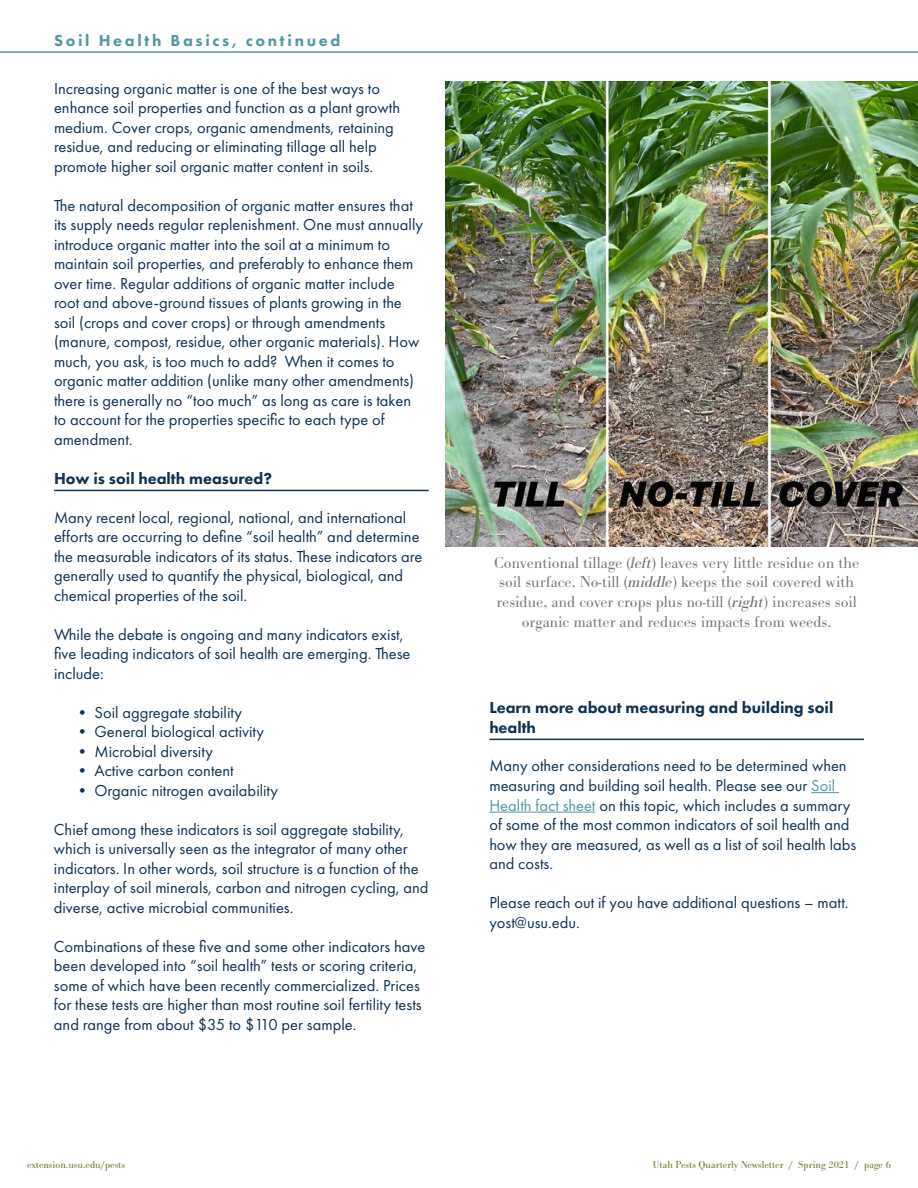
<style>
.page{position:relative;width:918px;height:1188px;background:#fff}
.page>*{position:absolute;margin:0;border:0;box-sizing:border-box;transform-origin:0 0}
.t1{font:16.5px/19.5px "Futura PT";color:#103253}
.t2{font:300 16.5px/19.8px "Bodoni URW";color:#79776e;text-align:center}
.t3{font:800 16.5px/19.5px "Futura PT";color:#103253}
.t4{font:800 16.5px "Futura PT";letter-spacing:.16em;color:#5398a1}
.t5{font:10.5px "Bodoni URW";color:#6f7f35}
.s1{font-weight:400;font-style:italic}
.s2{color:#5398a1}
</style>
<div class="page">
<hr style="left:0;top:51px;width:918px;height:2px;background:#5398a1">
<hr style="left:54px;top:490px;width:375px;height:1px;background:#103253">
<svg style="left:811px;top:792px;width:28px;height:1px"></svg>
<hr style="left:489px;top:812px;width:107px;height:1px;background:#5398a1">
<hr style="left:489px;top:739px;width:375px;height:1px;background:#103253">
<img style="left:446px;top:81px;width:472px;height:465px">
<p class="t4" style="left:54px;top:31px;width:288px">Soil Health Basics, continued</p>
<p class="t1" style="left:54px;top:78px;width:348px">Increasing organic matter is one of the best ways to enhance soil properties and function as a plant growth medium. Cover crops, organic amendments, retaining residue, and reducing or eliminating tillage all help promote higher soil organic matter content in soils.</p>
<p class="t1" style="left:54px;top:195px;width:371px">The natural decomposition of organic matter ensures that its supply needs regular replenishment. One must annually introduce organic matter into the soil at a minimum to maintain soil properties, and preferably to enhance them over time. Regular additions of organic matter include root and above-ground tissues of plants growing in the soil (crops and cover crops) or through amendments (manure, compost, residue, other organic materials). How much, you ask, is too much to add? When it comes to organic matter addition (unlike many other amendments) there is generally no “too much” as long as care is taken to account for the properties specific to each type of amendment.</p>
<p class="t3" style="left:54px;top:468px;width:220px">How is soil health measured?</p>
<p class="t1" style="left:54px;top:507px;width:370px">Many recent local, regional, national, and international efforts are occurring to define “soil health” and determine the measurable indicators of its status. These indicators are generally used to quantify the physical, biological, and chemical properties of the soil.</p>
<p class="t1" style="left:54px;top:624px;width:358px">While the debate is ongoing and many indicators exist, five leading indicators of soil health are emerging. These include:</p>
<p class="t1" style="left:74px;top:702px;width:169px">• Soil aggregate stability</p>
<p class="t1" style="left:74px;top:722px;width:191px">• General biological activity</p>
<p class="t1" style="left:74px;top:741px;width:140px">• Microbial diversity</p>
<p class="t1" style="left:74px;top:761px;width:161px">• Active carbon content</p>
<p class="t1" style="left:74px;top:780px;width:206px">• Organic nitrogen availability</p>
<p class="t1" style="left:54px;top:819px;width:376px">Chief among these indicators is soil aggregate stability, which is universally seen as the integrator of many other indicators. In other words, soil structure is a function of the interplay of soil minerals, carbon and nitrogen cycling, and diverse, active microbial communities.</p>
<p class="t1" style="left:54px;top:936px;width:373px">Combinations of these five and some other indicators have been developed into “soil health” tests or scoring criteria, some of which have been recently commercialized. Prices for these tests are higher than most routine soil fertility tests and range from about $35 to $110 per sample.</p>
<p class="t2" style="left:494px;top:552px;width:367px">Conventional tillage (<span class="s1">left</span>) leaves very little residue on the soil surface. No-till (<span class="s1">middle</span>) keeps the soil covered with residue, and cover crops plus no-till (<span class="s1">right</span>) increases soil organic matter and reduces impacts from weeds.</p>
<p class="t3" style="left:489px;top:697px;width:346px">Learn more about measuring and building soil health</p>
<p class="t1" style="left:489px;top:756px;width:368px">Many other considerations need to be determined when measuring and building soil health. Please see our <span class="s2">Soil Health fact sheet</span> on this topic, which includes a summary of some of the most common indicators of soil health and how they are measured, as well as a list of soil health labs and costs.</p>
<p class="t1" style="left:489px;top:893px;width:361px">Please reach out if you have additional questions – matt. yost@usu.edu.</p>
<p class="t5" style="left:27px;top:1159px;width:100px">extension.usu.edu/pests</p>
<p class="t5" style="left:653px;top:1159px;width:240px">Utah Pests Quarterly Newsletter / Spring 2021 / page 6</p>
</div>
